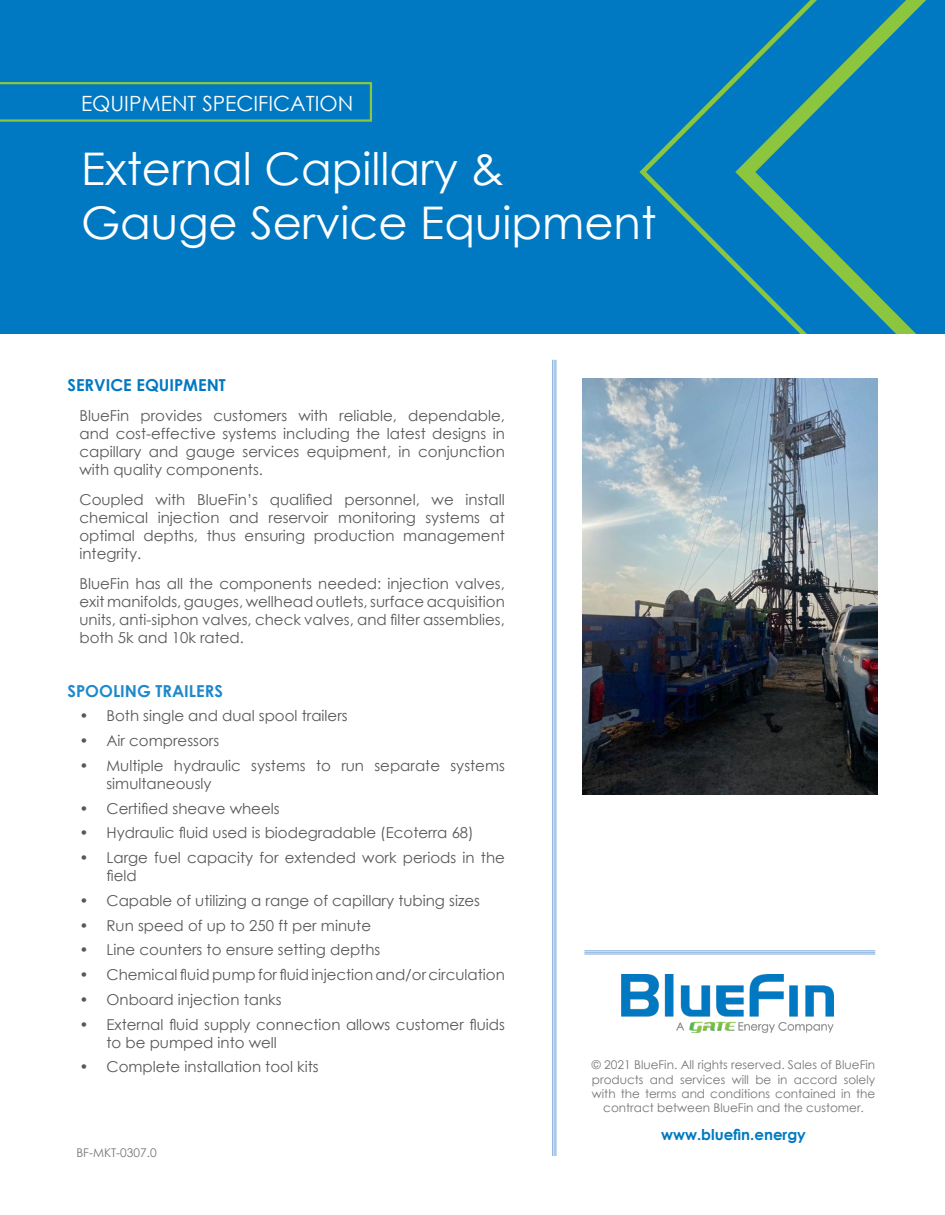
<style>
.page{position:relative;width:945px;height:1215px;background:#fff}
.page>*{position:absolute;margin:0;border:0;box-sizing:border-box;transform-origin:0 0}
.t1{font:45px "Century Gothic";color:#fff}
.t2{font:21px "Century Gothic";color:#fff}
.t3{font:700 16.5px "Century Gothic";color:#0079c2}
.t4{font:700 16.5px "Century Gothic";color:#1e89ca}
.t5{font:15px/18px "Century Gothic";color:#57585a;text-align:justify}
.t6{font:700 15px "Century Gothic";color:#0079c2}
.t7{font:12px/14.4px "Century Gothic";color:#757679;text-align:center}
</style>
<div class="page">
<div style="left:0;top:0;width:945px;height:363px;background:#0079c2"></div>
<svg style="left:639px;top:76px;width:96px;height:192px"></svg>
<svg style="left:735px;top:0;width:191px;height:334px"></svg>
<svg style="left:0;top:334px;width:945px;height:180px"></svg>
<hr style="left:555px;top:360px;width:2px;height:796px;background:#94b9e1">
<hr style="left:554px;top:360px;width:1px;height:796px;background:#94b9e1">
<hr style="left:552px;top:360px;width:1px;height:796px;background:#94b9e1">
<hr style="left:584px;top:953px;width:291px;height:2px;background:#94b9e1">
<hr style="left:584px;top:952px;width:291px;height:1px;background:#94b9e1">
<hr style="left:584px;top:950px;width:291px;height:1px;background:#94b9e1">
<img style="left:622px;top:975px;width:211px;height:57px">
<svg style="left:0;top:82px;width:372px;height:40px"></svg>
<img style="left:582px;top:379px;width:296px;height:416px">
<p class="t2" style="left:81px;top:89px;width:274px">EQUIPMENT SPECIFICATION</p>
<p class="t1" style="left:81px;top:138px;width:425px">External Capillary &amp;</p>
<p class="t1" style="left:81px;top:192px;width:577px">Gauge Service Equipment</p>
<p class="t3" style="left:68px;top:373px;width:160px">SERVICE EQUIPMENT</p>
<p class="t5" style="left:80px;top:406px;width:427px">BlueFin provides customers with reliable, dependable, and cost-effective systems including the latest designs in capillary and gauge services equipment, in conjunction with quality components.</p>
<p class="t5" style="left:80px;top:490px;width:427px">Coupled with BlueFin’s qualified personnel, we install chemical injection and reservoir monitoring systems at optimal depths, thus ensuring production management integrity.</p>
<p class="t5" style="left:80px;top:574px;width:427px">BlueFin has all the components needed: injection valves, exit manifolds, gauges, wellhead outlets, surface acquisition units, anti-siphon valves, check valves, and filter assemblies, both 5k and 10k rated.</p>
<p class="t4" style="left:68px;top:678px;width:157px">SPOOLING TRAILERS</p>
<p class="t5" style="left:80px;top:707px;width:270px">• Both single and dual spool trailers</p>
<p class="t5" style="left:80px;top:732px;width:141px">• Air compressors</p>
<p class="t5" style="left:106px;top:756px;width:400px;text-indent:-27px">• Multiple hydraulic systems to run separate systems simultaneously</p>
<p class="t5" style="left:80px;top:799px;width:202px">• Certified sheave wheels</p>
<p class="t5" style="left:80px;top:824px;width:396px">• Hydraulic fluid used is biodegradable (Ecoterra 68)</p>
<p class="t5" style="left:106px;top:849px;width:400px;text-indent:-27px">• Large fuel capacity for extended work periods in the field</p>
<p class="t5" style="left:80px;top:891px;width:402px">• Capable of utilizing a range of capillary tubing sizes</p>
<p class="t5" style="left:80px;top:916px;width:293px">• Run speed of up to 250 ft per minute</p>
<p class="t5" style="left:80px;top:941px;width:302px">• Line counters to ensure setting depths</p>
<p class="t5" style="left:80px;top:966px;width:427px">• Chemical fluid pump for fluid injection and/or circulation</p>
<p class="t5" style="left:80px;top:990px;width:204px">• Onboard injection tanks</p>
<p class="t5" style="left:106px;top:1015px;width:400px;text-indent:-27px">• External fluid supply connection allows customer fluids to be pumped into well</p>
<p class="t5" style="left:80px;top:1058px;width:241px">• Complete installation tool kits</p>
<p class="t7" style="left:76px;top:1145px;width:82px">BF-MKT-0307.0</p>
<p class="t7" style="left:592px;top:1058px;width:285px">© 2021 BlueFin. All rights reserved. Sales of BlueFin products and services will be in accord solely with the terms and conditions contained in the contract between BlueFin and the customer.</p>
<p class="t6" style="left:661px;top:1123px;width:146px">www.bluefin.energy</p>
</div>
